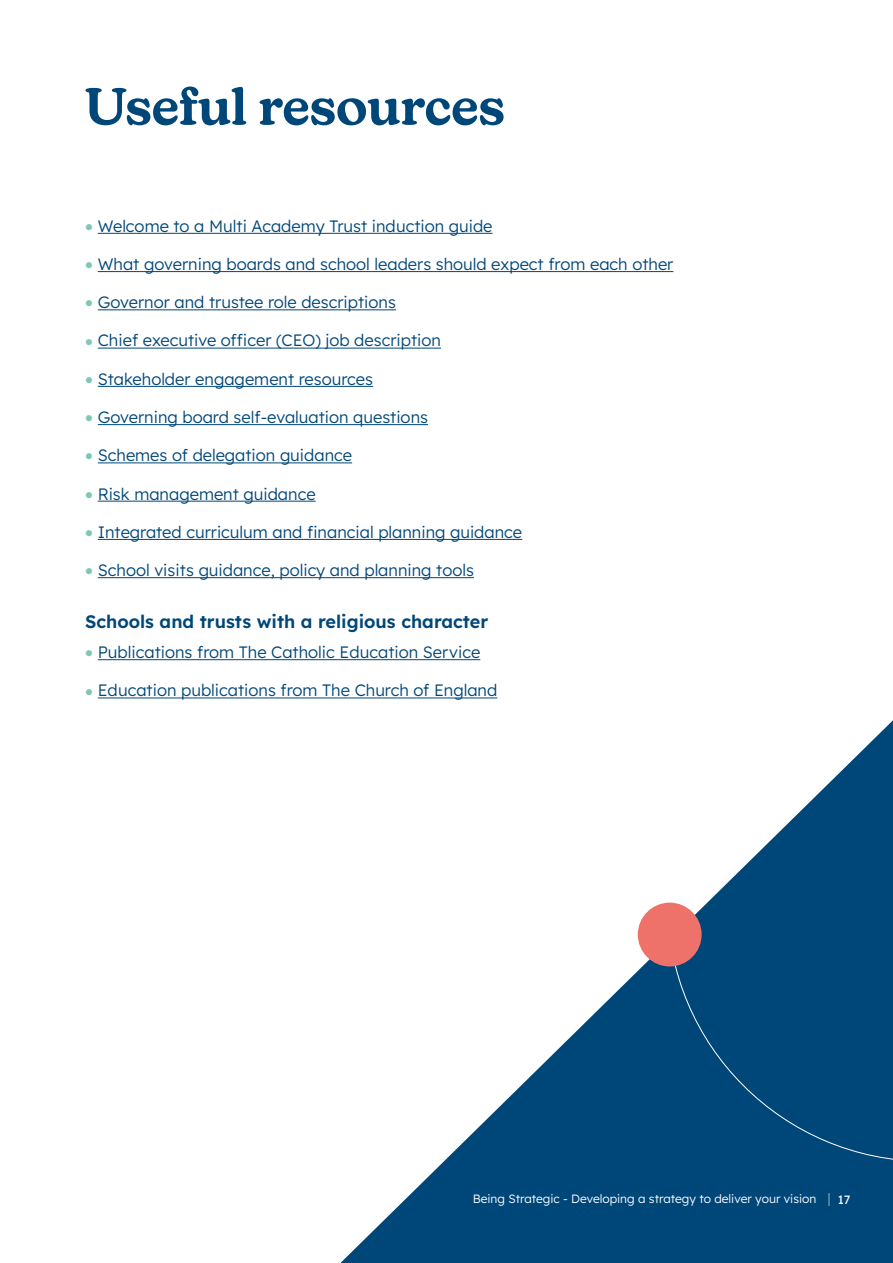
<style>
.page{position:relative;width:893px;height:1263px;background:#fff}
.page>*{position:absolute;margin:0;border:0;box-sizing:border-box;transform-origin:0 0}
._4__Header{font:600 51px "New Kansas";color:#004779}
._6__Subhead_2{font:600 18px "Lexend Deca";color:#004779}
.t1{font:300 16.5px "Lexend Deca";color:#004779}
.t2{font:300 12px "Lexend Deca";color:#fff}
.t3{font:12px "Lexend Deca";color:#fff}
</style>
<div class="page">
<svg style="left:340px;top:902px;width:553px;height:361px;fill:#004779"></svg>
<svg style="left:667px;top:720px;width:226px;height:442px"></svg>
<div style="left:638px;top:903px;width:64px;height:63px;background:#ee7269;border-radius:50%"></div>
<svg style="left:828px;top:1193px;width:1px;height:13px"></svg>
<hr style="left:98px;top:233px;width:395px;height:1px;background:#004779">
<hr style="left:98px;top:271px;width:575px;height:1px;background:#004779">
<hr style="left:98px;top:309px;width:298px;height:1px;background:#004779">
<hr style="left:98px;top:348px;width:343px;height:1px;background:#004779">
<hr style="left:98px;top:386px;width:275px;height:1px;background:#004779">
<hr style="left:98px;top:424px;width:330px;height:1px;background:#004779">
<hr style="left:98px;top:462px;width:254px;height:1px;background:#004779">
<hr style="left:98px;top:501px;width:218px;height:1px;background:#004779">
<hr style="left:98px;top:539px;width:424px;height:1px;background:#004779">
<hr style="left:98px;top:577px;width:376px;height:1px;background:#004779">
<hr style="left:98px;top:659px;width:382px;height:1px;background:#004779">
<hr style="left:98px;top:697px;width:399px;height:1px;background:#004779">
<p class="_4__Header" style="left:85px;top:76px;width:421px">Useful resources</p>
<p class="t1" style="left:98px;top:214px;width:396px">Welcome to a Multi Academy Trust induction guide</p>
<p class="t1" style="left:98px;top:252px;width:577px">What governing boards and school leaders should expect from each other</p>
<p class="t1" style="left:98px;top:290px;width:300px">Governor and trustee role descriptions</p>
<p class="t1" style="left:98px;top:329px;width:345px">Chief executive officer (CEO) job description</p>
<p class="t1" style="left:98px;top:367px;width:277px">Stakeholder engagement resources</p>
<p class="t1" style="left:98px;top:405px;width:332px">Governing board self-evaluation questions</p>
<p class="t1" style="left:98px;top:443px;width:256px">Schemes of delegation guidance</p>
<p class="t1" style="left:98px;top:482px;width:219px">Risk management guidance</p>
<p class="t1" style="left:98px;top:520px;width:426px">Integrated curriculum and financial planning guidance</p>
<p class="t1" style="left:98px;top:558px;width:378px">School visits guidance, policy and planning tools</p>
<p class="_6__Subhead_2" style="left:85px;top:609px;width:405px">Schools and trusts with a religious character</p>
<p class="t1" style="left:98px;top:640px;width:384px">Publications from The Catholic Education Service</p>
<p class="t1" style="left:98px;top:678px;width:401px">Education publications from The Church of England</p>
<p class="t2" style="left:473px;top:1190px;width:345px">Being Strategic - Developing a strategy to deliver your vision</p>
<p class="t3" style="left:838px;top:1191px;width:14px">17</p>
</div>
